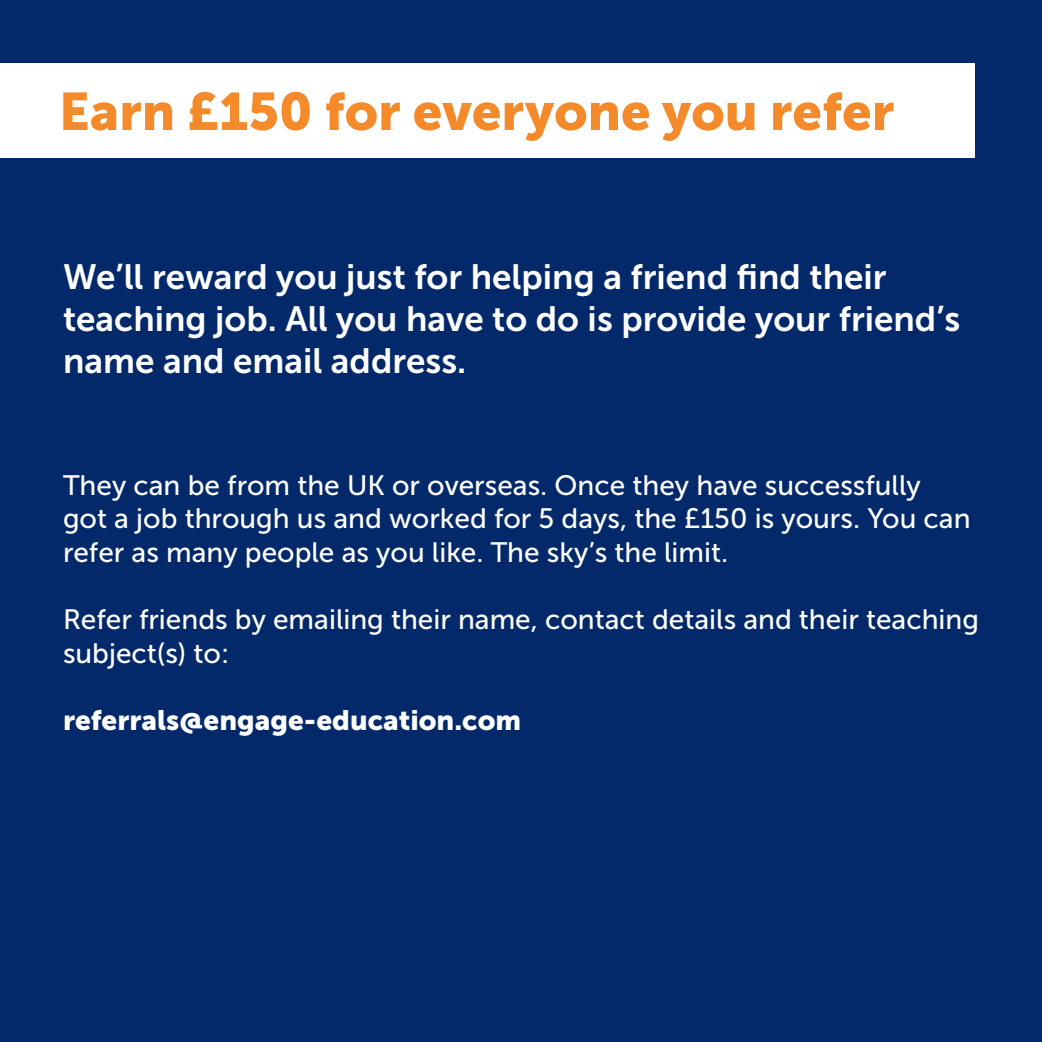
<style>
.page{position:relative;width:1042px;height:1042px;background:#03296a}
.page>*{position:absolute;margin:0;border:0;box-sizing:border-box;transform-origin:0 0}
.t1{font:52.5px "Museo Sans 900";color:#f58a2b}
.t2{font:35px/42px "Museo Sans 700";color:#fff}
.t3{font:28px/33.6px "Museo Sans 500";color:#fff}
.t4{font:28px "Museo Sans 900";color:#fff}
</style>
<div class="page">
<div style="left:0;top:63px;width:975px;height:95px;background:#fff"></div>
<h1 class="t1" style="left:59px;top:82px;width:837px">Earn £150 for everyone you refer</h1>
<p class="t2" style="left:63px;top:256px;width:899px">We’ll reward you just for helping a friend find their teaching job. All you have to do is provide your friend’s name and email address.</p>
<p class="t3" style="left:63px;top:468px;width:909px">They can be from the UK or overseas. Once they have successfully got a job through us and worked for 5 days, the £150 is yours. You can refer as many people as you like. The sky’s the limit.</p>
<p class="t3" style="left:63px;top:603px;width:917px">Refer friends by emailing their name, contact details and their teaching subject(s) to:</p>
<p class="t4" style="left:63px;top:704px;width:460px">referrals@engage-education.com</p>
</div>
